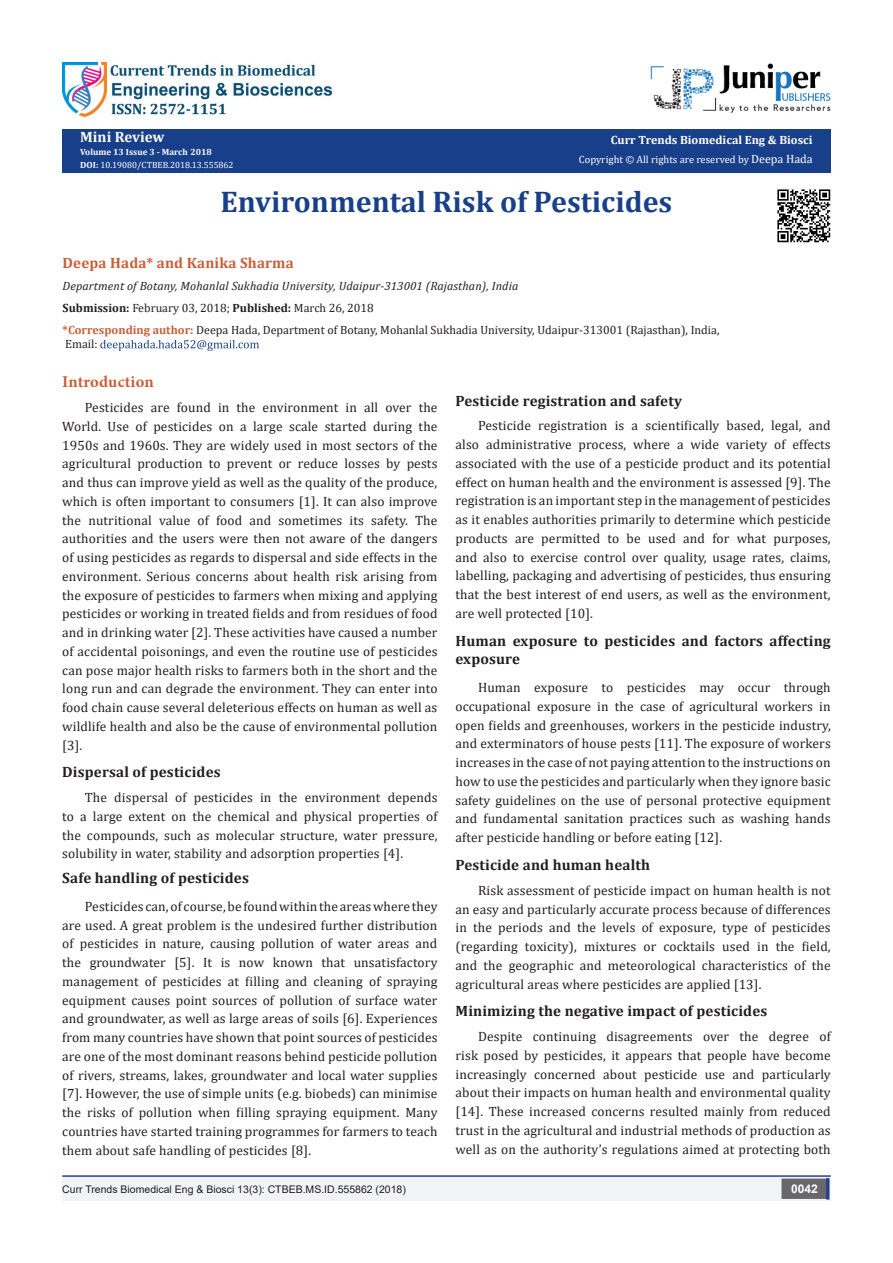
<style>
.page{position:relative;width:893px;height:1263px;background:#fff}
.page>*{position:absolute;margin:0;border:0;box-sizing:border-box;transform-origin:0 0}
.t1{font:700 30px "Cambria";color:#183f89}
.t2{font:700 16.5px "Minion Pro";letter-spacing:.005em;color:#ca5f37}
.t3{font:700 15px/18.8px "Cambria";letter-spacing:.01em;color:#231f20}
.t4{font:700 15px "Cambria";letter-spacing:.01em;color:#ca5f37}
.t5{font:700 15px "Cambria";color:#fcfcfc}
.t6{font:13.5px/18.8px "Cambria";letter-spacing:.01em;color:#231f20;text-align:justify}
.t7{font:12px/14.4px "Cambria";color:#231f20}
.t8{font:italic 12px "Cambria";letter-spacing:.01em;color:#231f20}
.t9{font:700 12px "Cambria";color:#fffefc}
.t10{font:700 12px "Arial";color:#fff}
.t11{font:10.5px "Arial";color:#231f20}
.t12{font:10.5px "Cambria";color:#fffefc}
.t13{font:9px "Cambria";color:#fff}
.t14{font:700 9px "Cambria";color:#fcfcfc}
.s1{font-weight:700;color:#fcfcfc}
.s2{font-size:12px;color:#fff}
.s3{font-weight:700}
.s4{font-weight:700;color:#ca5f37}
</style>
<div class="page">
<div style="left:62px;top:129px;width:769px;height:43px;background:#183f89"></div>
<svg style="left:100px;top:340px;width:159px;height:11px"></svg>
<img style="left:651px;top:63px;width:180px;height:50px">
<hr style="left:62px;top:1175px;width:769px;height:2px;background:#253f8e">
<div style="left:62px;top:1177px;width:495px;height:24px;background:#f2f3f4"></div>
<div style="left:557px;top:1177px;width:274px;height:24px;background:#f2f3f4"></div>
<div style="left:782px;top:1179px;width:45px;height:19px;background:#68676a"></div>
<div style="left:781px;top:1178px;width:46px;height:21px;border:2px solid #68676a"></div>
<div style="left:826px;top:1178px;width:3px;height:21px;background:#253f8e;border:2px solid #253f8e"></div>
<img style="left:62px;top:62px;width:269px;height:55px">
<img style="left:777px;top:189px;width:54px;height:54px">
<p class="t5" style="left:80px;top:127px;width:86px">Mini Review</p>
<p class="t14" style="left:80px;top:146px;width:133px">Volume 13 Issue 3 - March 2018</p>
<p class="t13" style="left:80px;top:159px;width:155px"><span class="s1">DOI:</span> 10.19080/CTBEB.2018.13.555862</p>
<p class="t9" style="left:611px;top:131px;width:203px">Curr Trends Biomedical Eng &amp; Biosci</p>
<p class="t12" style="left:579px;top:153px;width:235px">Copyright © All rights are reserved by <span class="s2">Deepa Hada</span></p>
<p class="t1" style="left:221px;top:181px;width:453px">Environmental Risk of Pesticides</p>
<p class="t4" style="left:63px;top:252px;width:233px">Deepa Hada* and Kanika Sharma</p>
<p class="t8" style="left:63px;top:278px;width:457px">Department of Botany, Mohanlal Sukhadia University, Udaipur-313001 (Rajasthan), India</p>
<p class="t7" style="left:63px;top:301px;width:313px"><span class="s3">Submission:</span> February 03, 2018; <span class="s3">Published:</span> March 26, 2018</p>
<p class="t7" style="left:63px;top:323px;width:658px"><span class="s4">*Corresponding author:</span> Deepa Hada, Department of Botany, Mohanlal Sukhadia University, Udaipur-313001 (Rajasthan), India,<br>Email:</p>
<p class="t2" style="left:62px;top:370px;width:93px">Introduction</p>
<p class="t6" style="left:62px;top:398px;width:377px;text-indent:22px">Pesticides are found in the environment in all over the World. Use of pesticides on a large scale started during the 1950s and 1960s. They are widely used in most sectors of the agricultural production to prevent or reduce losses by pests and thus can improve yield as well as the quality of the produce, which is often important to consumers [1]. It can also improve the nutritional value of food and sometimes its safety. The authorities and the users were then not aware of the dangers of using pesticides as regards to dispersal and side effects in the environment. Serious concerns about health risk arising from the exposure of pesticides to farmers when mixing and applying pesticides or working in treated fields and from residues of food and in drinking water [2]. These activities have caused a number of accidental poisonings, and even the routine use of pesticides can pose major health risks to farmers both in the short and the long run and can degrade the environment. They can enter into food chain cause several deleterious effects on human as well as wildlife health and also be the cause of environmental pollution [3].</p>
<p class="t3" style="left:62px;top:762px;width:160px">Dispersal of pesticides</p>
<p class="t6" style="left:62px;top:788px;width:377px;text-indent:22px">The dispersal of pesticides in the environment depends to a large extent on the chemical and physical properties of the compounds, such as molecular structure, water pressure, solubility in water, stability and adsorption properties [4].</p>
<p class="t3" style="left:62px;top:868px;width:188px">Safe handling of pesticides</p>
<p class="t6" style="left:62px;top:897px;width:377px;text-indent:22px">Pesticides can, of course, be found within the areas where they are used. A great problem is the undesired further distribution of pesticides in nature, causing pollution of water areas and the groundwater [5]. It is now known that unsatisfactory management of pesticides at filling and cleaning of spraying equipment causes point sources of pollution of surface water and groundwater, as well as large areas of soils [6]. Experiences from many countries have shown that point sources of pesticides are one of the most dominant reasons behind pesticide pollution of rivers, streams, lakes, groundwater and local water supplies [7]. However, the use of simple units (e.g. biobeds) can minimise the risks of pollution when filling spraying equipment. Many countries have started training programmes for farmers to teach them about safe handling of pesticides [8].</p>
<p class="t3" style="left:455px;top:391px;width:228px">Pesticide registration and safety</p>
<p class="t6" style="left:455px;top:416px;width:377px;text-indent:22px">Pesticide registration is a scientifically based, legal, and also administrative process, where a wide variety of effects associated with the use of a pesticide product and its potential effect on human health and the environment is assessed [9]. The registration is an important step in the management of pesticides as it enables authorities primarily to determine which pesticide products are permitted to be used and for what purposes, and also to exercise control over quality, usage rates, claims, labelling, packaging and advertising of pesticides, thus ensuring that the best interest of end users, as well as the environment, are well protected [10].</p>
<p class="t3" style="left:455px;top:631px;width:377px">Human exposure to pesticides and factors affecting exposure</p>
<p class="t6" style="left:455px;top:678px;width:377px;text-indent:22px">Human exposure to pesticides may occur through occupational exposure in the case of agricultural workers in open fields and greenhouses, workers in the pesticide industry, and exterminators of house pests [11]. The exposure of workers increases in the case of not paying attention to the instructions on how to use the pesticides and particularly when they ignore basic safety guidelines on the use of personal protective equipment and fundamental sanitation practices such as washing hands after pesticide handling or before eating [12].</p>
<p class="t3" style="left:455px;top:855px;width:196px">Pesticide and human health</p>
<p class="t6" style="left:455px;top:881px;width:377px;text-indent:22px">Risk assessment of pesticide impact on human health is not an easy and particularly accurate process because of differences in the periods and the levels of exposure, type of pesticides (regarding toxicity), mixtures or cocktails used in the field, and the geographic and meteorological characteristics of the agricultural areas where pesticides are applied [13].</p>
<p class="t3" style="left:455px;top:1001px;width:313px">Minimizing the negative impact of pesticides</p>
<p class="t6" style="left:455px;top:1027px;width:377px;text-indent:22px">Despite continuing disagreements over the degree of risk posed by pesticides, it appears that people have become increasingly concerned about pesticide use and particularly about their impacts on human health and environmental quality [14]. These increased concerns resulted mainly from reduced trust in the agricultural and industrial methods of production as well as on the authority’s regulations aimed at protecting both</p>
<p class="t11" style="left:62px;top:1182px;width:345px">Curr Trends Biomedical Eng &amp; Biosci 13(3): CTBEB.MS.ID.555862 (2018)</p>
<p class="t10" style="left:791px;top:1180px;width:28px">0042</p>
</div>
